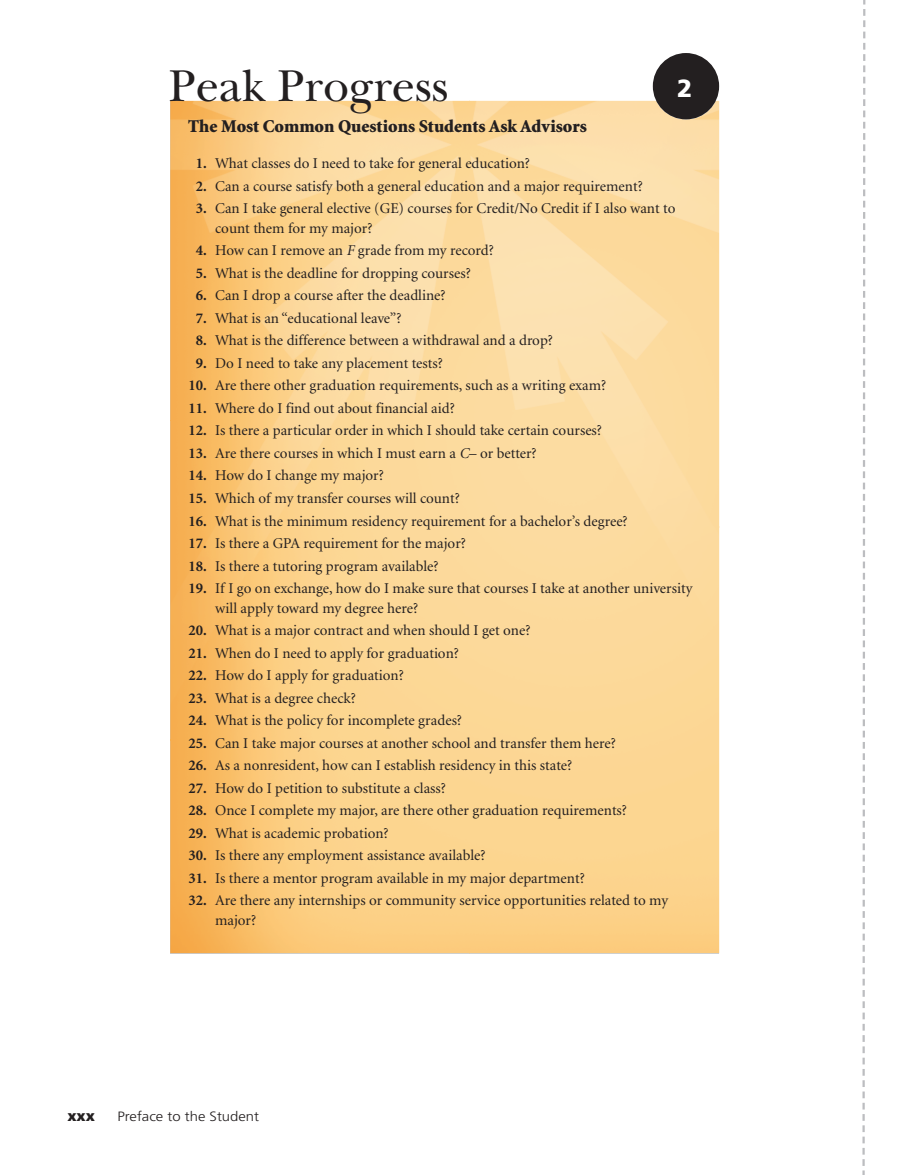
<style>
.page{position:relative;width:918px;height:1175px;background:#fff}
.page>*{position:absolute;margin:0;border:0;box-sizing:border-box;transform-origin:0 0}
.t1{font:46.5px "New Baskerville";color:#231f20}
.t2{font:900 24.75px "Frutiger";color:#fff}
.t3{font:900 18px "Minion";color:#231f20}
.t4{font:15px/19.5px "Minion";color:#231f20}
.t5{font:900 15px "Frutiger";color:#231f20}
.t6{font:300 13.5px "Frutiger";color:#231f20;scale:1.1 1}
.s1{font-weight:700}
.s2{font-style:italic}
</style>
<div class="page">
<svg style="left:862px;top:0;width:4px;height:1175px"></svg>
<img style="left:170px;top:101px;width:549px;height:852px">
<div style="left:653px;top:53px;width:66px;height:66px;background:#231f20;border-radius:50%"></div>
<h1 class="t1" style="left:169px;top:69px;width:281px">Peak Progress</h1>
<h2 class="t2" style="left:677px;top:78px;width:17px">2</h2>
<p class="t3" style="left:188px;top:120px;width:400px">The Most Common Questions Students Ask Advisors</p>
<p class="t4" style="left:196px;top:155px;width:336px"><span class="s1">1.</span> What classes do I need to take for general education?</p>
<p class="t4" style="left:196px;top:178px;width:448px"><span class="s1">2.</span> Can a course satisfy both a general education and a major requirement?</p>
<p class="t4" style="left:215px;top:200px;width:462px;text-indent:-19px"><span class="s1">3.</span> Can I take general elective (GE) courses for Credit/No Credit if I also want to count them for my major?</p>
<p class="t4" style="left:196px;top:242px;width:300px"><span class="s1">4.</span> How can I remove an <span class="s2">F</span> grade from my record?</p>
<p class="t4" style="left:196px;top:265px;width:277px"><span class="s1">5.</span> What is the deadline for dropping courses?</p>
<p class="t4" style="left:196px;top:287px;width:251px"><span class="s1">6.</span> Can I drop a course after the deadline?</p>
<p class="t4" style="left:196px;top:310px;width:207px"><span class="s1">7.</span> What is an “educational leave”?</p>
<p class="t4" style="left:196px;top:332px;width:359px"><span class="s1">8.</span> What is the difference between a withdrawal and a drop?</p>
<p class="t4" style="left:196px;top:355px;width:249px"><span class="s1">9.</span> Do I need to take any placement tests?</p>
<p class="t4" style="left:189px;top:377px;width:419px"><span class="s1">10.</span> Are there other graduation requirements, such as a writing exam?</p>
<p class="t4" style="left:189px;top:400px;width:268px"><span class="s1">11.</span> Where do I find out about financial aid?</p>
<p class="t4" style="left:189px;top:422px;width:415px"><span class="s1">12.</span> Is there a particular order in which I should take certain courses?</p>
<p class="t4" style="left:189px;top:445px;width:350px"><span class="s1">13.</span> Are there courses in which I must earn a <span class="s2">C</span> – or better?</p>
<p class="t4" style="left:189px;top:467px;width:197px"><span class="s1">14.</span> How do I change my major?</p>
<p class="t4" style="left:189px;top:490px;width:273px"><span class="s1">15.</span> Which of my transfer courses will count?</p>
<p class="t4" style="left:189px;top:512px;width:441px"><span class="s1">16.</span> What is the minimum residency requirement for a bachelor’s degree?</p>
<p class="t4" style="left:189px;top:535px;width:279px"><span class="s1">17.</span> Is there a GPA requirement for the major?</p>
<p class="t4" style="left:189px;top:557px;width:252px"><span class="s1">18.</span> Is there a tutoring program available?</p>
<p class="t4" style="left:215px;top:580px;width:479px;text-indent:-27px"><span class="s1">19.</span> If I go on exchange, how do I make sure that courses I take at another university will apply toward my degree here?</p>
<p class="t4" style="left:189px;top:622px;width:344px"><span class="s1">20.</span> What is a major contract and when should I get one?</p>
<p class="t4" style="left:189px;top:644px;width:272px"><span class="s1">21.</span> When do I need to apply for graduation?</p>
<p class="t4" style="left:189px;top:667px;width:217px"><span class="s1">22.</span> How do I apply for graduation?</p>
<p class="t4" style="left:189px;top:689px;width:169px"><span class="s1">23.</span> What is a degree check?</p>
<p class="t4" style="left:189px;top:712px;width:275px"><span class="s1">24.</span> What is the policy for incomplete grades?</p>
<p class="t4" style="left:189px;top:734px;width:429px"><span class="s1">25.</span> Can I take major courses at another school and transfer them here?</p>
<p class="t4" style="left:189px;top:757px;width:385px"><span class="s1">26.</span> As a nonresident, how can I establish residency in this state?</p>
<p class="t4" style="left:189px;top:779px;width:259px"><span class="s1">27.</span> How do I petition to substitute a class?</p>
<p class="t4" style="left:189px;top:802px;width:440px"><span class="s1">28.</span> Once I complete my major, are there other graduation requirements?</p>
<p class="t4" style="left:189px;top:824px;width:202px"><span class="s1">29.</span> What is academic probation?</p>
<p class="t4" style="left:189px;top:847px;width:299px"><span class="s1">30.</span> Is there any employment assistance available?</p>
<p class="t4" style="left:189px;top:869px;width:398px"><span class="s1">31.</span> Is there a mentor program available in my major department?</p>
<p class="t4" style="left:215px;top:892px;width:454px;text-indent:-27px"><span class="s1">32.</span> Are there any internships or community service opportunities related to my major?</p>
<p class="t5" style="left:68px;top:1110px;width:29px">xxx</p>
<p class="t6" style="left:117px;top:1111px;width:130px">Preface to the Student</p>
</div>
